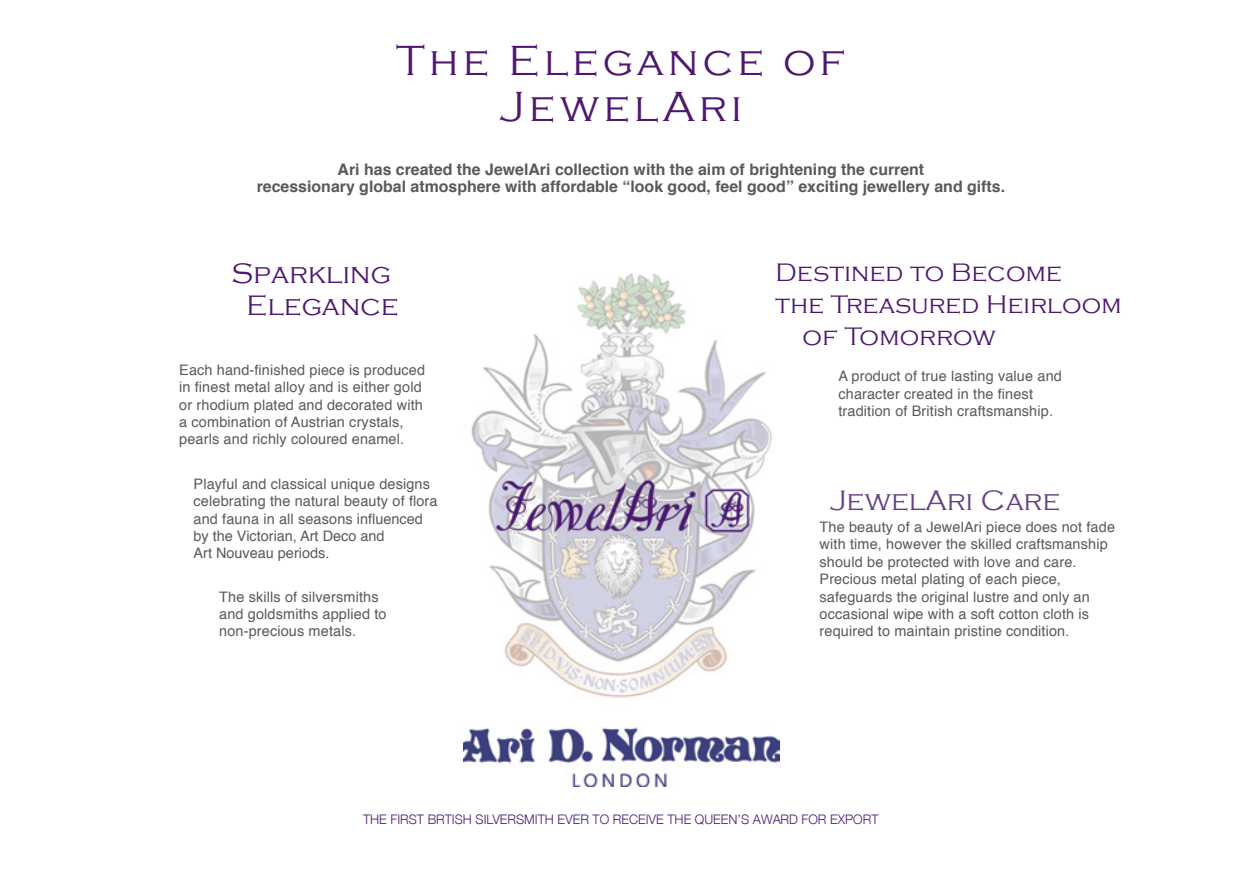
<style>
.page{position:relative;width:1241px;height:874px;background:#fff}
.page>*{position:absolute;margin:0;border:0;box-sizing:border-box;transform-origin:0 0}
.t1{font:300 43.4px/46.2px "Copperplate Gothic";letter-spacing:.1em;color:#4d186e;text-align:center}
.t2{font:300 28.88px/31.8px "Copperplate Gothic";letter-spacing:.01em;color:#4d186e;text-align:center}
.t3{font:300 28.88px "Copperplate Gothic";letter-spacing:.01em;color:#643f82}
.t4{font:300 26.07px "Copperplate Gothic";letter-spacing:.01em;color:#4d186e}
.t5{font:700 15.92px/17.3px "Helvetica";color:#58595b;text-align:center}
.t6{font:14.53px/17.3px "Helvetica";letter-spacing:.01em;color:#58595b}
.t7{font:300 13.12px "Helvetica Neue";color:#4d186e}
</style>
<div class="page">
<img style="left:463px;top:273px;width:316px;height:512px">
<h1 class="t1" style="left:396px;top:38px;width:450px">The Elegance of<br>JewelAri</h1>
<p class="t5" style="left:257px;top:160px;width:749px">Ari has created the JewelAri collection with the aim of brightening the current<br>recessionary global atmosphere with affordable “look good, feel good” exciting jewellery and gifts.</p>
<h2 class="t2" style="left:231px;top:258px;width:168px">Sparkling<br>Elegance</h2>
<p class="t6" style="left:179px;top:361px;width:247px">Each hand-finished piece is produced in finest metal alloy and is either gold or rhodium plated and decorated with a combination of Austrian crystals, pearls and richly coloured enamel.</p>
<p class="t6" style="left:193px;top:475px;width:245px">Playful and classical unique designs celebrating the natural beauty of flora and fauna in all seasons influenced by the Victorian, Art Deco and<br>Art Nouveau periods.</p>
<p class="t6" style="left:219px;top:588px;width:169px">The skills of silversmiths and goldsmiths applied to non-precious metals.</p>
<h3 class="t4" style="left:775px;top:258px;width:287px">Destined to Become</h3>
<h3 class="t4" style="left:775px;top:290px;width:347px">the Treasured Heirloom</h3>
<h3 class="t4" style="left:802px;top:322px;width:194px">of Tomorrow</h3>
<p class="t6" style="left:838px;top:368px;width:225px">A product of true lasting value and character created in the finest tradition of British craftsmanship.</p>
<h2 class="t3" style="left:829px;top:484px;width:231px">JewelAri Care</h2>
<p class="t6" style="left:819px;top:518px;width:297px">The beauty of a JewelAri piece does not fade with time, however the skilled craftsmanship should be protected with love and care.<br>Precious metal plating of each piece, safeguards the original lustre and only an occasional wipe with a soft cotton cloth is required to maintain pristine condition.</p>
<p class="t7" style="left:363px;top:808px;width:517px">THE FIRST BRTISH SILVERSMITH EVER TO RECEIVE THE QUEEN’S AWARD FOR EXPORT</p>
</div>
